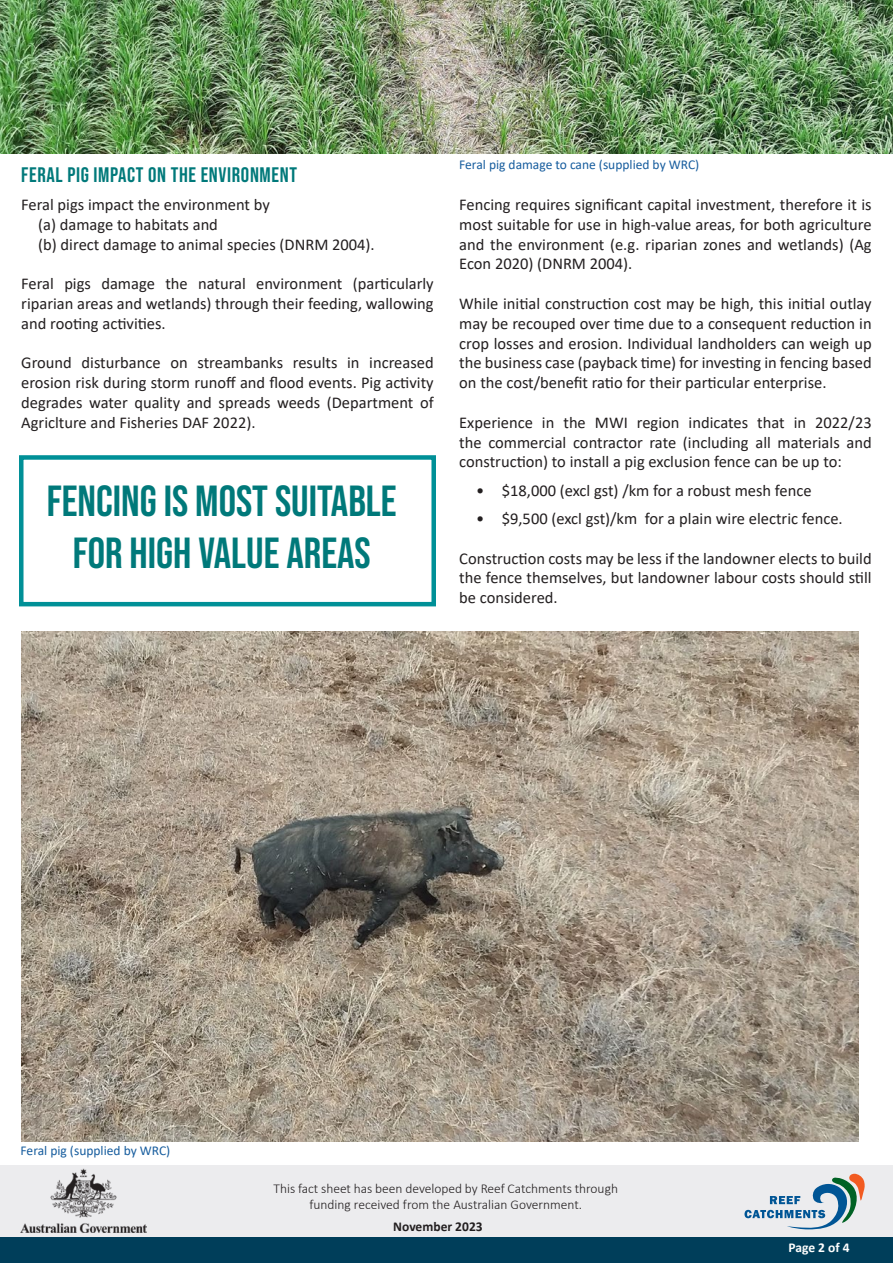
<style>
.page{position:relative;width:893px;height:1263px;background:#fff}
.page>*{position:absolute;margin:0;border:0;box-sizing:border-box;transform-origin:0 0}
.Heading{font:43.5px/52.2px "Bebas Neue";color:#00797a;text-align:center}
.Heading_2{font:21px "Bebas Neue";letter-spacing:.03em;color:#00797a}
.t1{font:16.5px/19.8px "Calibri";color:#231f20;text-align:justify}
.t2{font:300 13.5px/16.2px "Calibri";color:#231f20;text-align:center}
.Reference_heading{font:13.5px "Calibri";color:#175d9e}
.t3{font:700 13.5px "Calibri";color:#231f20}
.t4{font:700 13.5px "Calibri";letter-spacing:-.005em;color:#fff}
</style>
<div class="page">
<div style="left:0;top:1165px;width:893px;height:72px;background:#ececee"></div>
<div style="left:0;top:1238px;width:893px;height:25px;background:#003e5a"></div>
<svg style="left:744px;top:1174px;width:121px;height:55px"></svg>
<img style="left:20px;top:1168px;width:127px;height:64px">
<img style="left:21px;top:631px;width:838px;height:511px">
<div style="left:19px;top:455px;width:417px;height:151px;border:4px solid #009097"></div>
<img style="left:0;top:0;width:893px;height:153px">
<p class="Heading_2" style="left:21px;top:163px;width:277px">FERAL PIG IMPACT ON THE ENVIRONMENT</p>
<p class="t1" style="left:21px;top:194px;width:250px">Feral pigs impact the environment by</p>
<p class="t1" style="left:38px;top:214px;width:181px">(a) damage to habitats and</p>
<p class="t1" style="left:38px;top:234px;width:338px">(b) direct damage to animal species (DNRM 2004).</p>
<p class="t1" style="left:21px;top:273px;width:414px">Feral pigs damage the natural environment (particularly riparian areas and wetlands) through their feeding, wallowing and rooting activities.</p>
<p class="t1" style="left:21px;top:353px;width:414px">Ground disturbance on streambanks results in increased erosion risk during storm runoff and flood events. Pig activity degrades water quality and spreads weeds (Department of Agriclture and Fisheries DAF 2022).</p>
<p class="Heading" style="left:47px;top:474px;width:351px">FENCING IS MOST SUITABLE<br>FOR HIGH VALUE AREAS</p>
<p class="Reference_heading" style="left:459px;top:155px;width:242px">Feral pig damage to cane (supplied by WRC)</p>
<p class="t1" style="left:459px;top:194px;width:414px">Fencing requires significant capital investment, therefore it is most suitable for use in high-value areas, for both agriculture and the environment (e.g. riparian zones and wetlands) (Ag Econ 2020) (DNRM 2004).</p>
<p class="t1" style="left:459px;top:293px;width:414px">While initial construction cost may be high, this initial outlay may be recouped over time due to a consequent reduction in crop losses and erosion. Individual landholders can weigh up the business case (payback time) for investing in fencing based on the cost/benefit ratio for their particular enterprise.</p>
<p class="t1" style="left:459px;top:412px;width:414px">Experience in the MWI region indicates that in 2022/23 the commercial contractor rate (including all materials and construction) to install a pig exclusion fence can be up to:</p>
<p class="t1" style="left:476px;top:480px;width:337px">• $18,000 (excl gst) /km for a robust mesh fence</p>
<p class="t1" style="left:476px;top:508px;width:368px">• $9,500 (excl gst)/km for a plain wire electric fence.</p>
<p class="t1" style="left:459px;top:548px;width:414px">Construction costs may be less if the landowner elects to build the fence themselves, but landowner labour costs should still be considered.</p>
<p class="Reference_heading" style="left:21px;top:1141px;width:151px">Feral pig (supplied by WRC)</p>
<p class="t2" style="left:274px;top:1180px;width:346px">This fact sheet has been developed by Reef Catchments through funding received from the Australian Government.</p>
<p class="t3" style="left:393px;top:1217px;width:91px">November 2023</p>
<p class="t4" style="left:788px;top:1238px;width:63px">Page 2 of 4</p>
</div>
